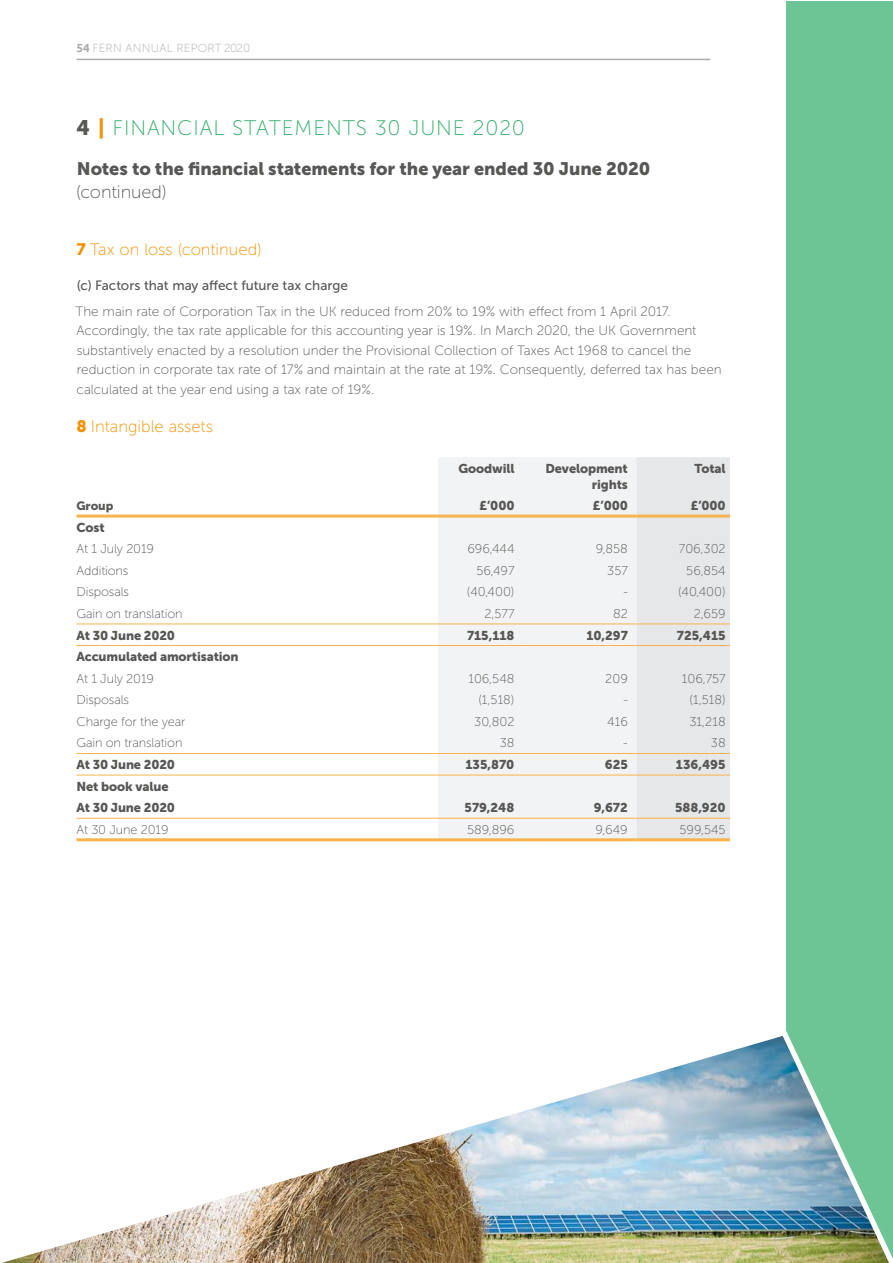
<style>
.page{position:relative;width:893px;height:1263px;background:#fff}
.page>*{position:absolute;margin:0;border:0;box-sizing:border-box;transform-origin:0 0}
.t1{font:21px "Museo Sans 100";letter-spacing:.04em;color:#2fab66}
.t2{font:18px/22.5px "Museo Sans 900";letter-spacing:-.005em;color:#575756}
.t3{font:16.5px "Museo Sans 100";color:#f39200}
.t4{font:13.5px/19.5px "Museo Sans 100";color:#575756}
.t5{font:13.5px "Museo Sans 500";letter-spacing:-.005em;color:#575756}
.t6{font:12.75px "Museo Sans 100";letter-spacing:-.01em;color:#575756}
.t7{font:12.75px/15.8px "Museo Sans 900";letter-spacing:-.01em;color:#575756;text-align:right}
.t8{font:12px "Museo Sans 900";letter-spacing:-.01em;color:#575756}
.t9{font:11.7px "Museo Sans 100";letter-spacing:.02em;color:#ababab}
.s1{font-family:"Ubuntu";font-weight:700}
.s2{font-family:"Museo Sans 900";color:#575756}
.s3{font-family:"Museo Sans 900";color:#f39200}
.s4{font-family:"Museo Sans 100"}
.s5{font-family:"Museo Sans 900"}
</style>
<div class="page">
<div style="left:786px;top:1px;width:107px;height:1262px;background:#6dc494"></div>
<hr style="left:77px;top:59px;width:633px;height:1px;background:#ababab">
<img style="left:1px;top:1038px;width:773px;height:225px">
<img style="left:774px;top:1030px;width:119px;height:233px">
<div style="left:438px;top:457px;width:198px;height:381px;background:#f2f3f4"></div>
<div style="left:636px;top:457px;width:94px;height:381px;background:#e6e7e9"></div>
<hr style="left:77px;top:515px;width:361px;height:3px;background:#f7b34d">
<hr style="left:438px;top:515px;width:85px;height:3px;background:#f7b34d">
<hr style="left:523px;top:515px;width:113px;height:3px;background:#f7b34d">
<hr style="left:636px;top:515px;width:94px;height:3px;background:#f7b34d">
<hr style="left:77px;top:838px;width:361px;height:3px;background:#f7b34d">
<hr style="left:438px;top:838px;width:85px;height:3px;background:#f7b34d">
<hr style="left:523px;top:838px;width:113px;height:3px;background:#f7b34d">
<hr style="left:636px;top:838px;width:94px;height:3px;background:#f7b34d">
<hr style="left:77px;top:623px;width:361px;height:1px;background:#f7b34d">
<hr style="left:438px;top:623px;width:85px;height:1px;background:#f7b34d">
<hr style="left:523px;top:623px;width:113px;height:1px;background:#f7b34d">
<hr style="left:636px;top:623px;width:94px;height:1px;background:#f7b34d">
<hr style="left:77px;top:645px;width:361px;height:1px;background:#f7b34d">
<hr style="left:438px;top:645px;width:85px;height:1px;background:#f7b34d">
<hr style="left:523px;top:645px;width:113px;height:1px;background:#f7b34d">
<hr style="left:636px;top:645px;width:94px;height:1px;background:#f7b34d">
<hr style="left:77px;top:753px;width:361px;height:1px;background:#f7b34d">
<hr style="left:438px;top:753px;width:85px;height:1px;background:#f7b34d">
<hr style="left:523px;top:753px;width:113px;height:1px;background:#f7b34d">
<hr style="left:636px;top:753px;width:94px;height:1px;background:#f7b34d">
<hr style="left:77px;top:775px;width:361px;height:1px;background:#f7b34d">
<hr style="left:438px;top:775px;width:85px;height:1px;background:#f7b34d">
<hr style="left:523px;top:775px;width:113px;height:1px;background:#f7b34d">
<hr style="left:636px;top:775px;width:94px;height:1px;background:#f7b34d">
<hr style="left:77px;top:818px;width:361px;height:1px;background:#f7b34d">
<hr style="left:438px;top:818px;width:85px;height:1px;background:#f7b34d">
<hr style="left:523px;top:818px;width:113px;height:1px;background:#f7b34d">
<hr style="left:636px;top:818px;width:94px;height:1px;background:#f7b34d">
<p class="t9" style="left:77px;top:42px;width:175px"><span class="s1">54</span> FERN ANNUAL REPORT 2020</p>
<p class="t1" style="left:76px;top:116px;width:450px"><span class="s2">4</span> <span class="s3">|</span> FINANCIAL STATEMENTS 30 JUNE 2020</p>
<h3 class="t2" style="left:76px;top:158px;width:576px">Notes to the financial statements for the year ended 30 June 2020 <span class="s4">(continued)</span></h3>
<p class="t3" style="left:77px;top:240px;width:187px"><span class="s5">7</span> Tax on loss (continued)</p>
<p class="t5" style="left:77px;top:278px;width:273px">(c) Factors that may affect future tax charge</p>
<p class="t4" style="left:75px;top:302px;width:648px">The main rate of Corporation Tax in the UK reduced from 20% to 19% with effect from 1 April 2017.<br>Accordingly, the tax rate applicable for this accounting year is 19%. In March 2020, the UK Government substantively enacted by a resolution under the Provisional Collection of Taxes Act 1968 to cancel the reduction in corporate tax rate of 17% and maintain at the rate at 19%. Consequently, deferred tax has been calculated at the year end using a tax rate of 19%.</p>
<p class="t3" style="left:77px;top:417px;width:138px"><span class="s5">8</span> Intangible assets</p>
<p class="t7" style="left:458px;top:460px;width:58px">Goodwill</p>
<p class="t7" style="left:545px;top:460px;width:84px">Development rights</p>
<p class="t7" style="left:694px;top:460px;width:33px">Total</p>
<p class="t8" style="left:77px;top:498px;width:38px">Group</p>
<p class="t7" style="left:480px;top:498px;width:36px">£’000</p>
<p class="t7" style="left:593px;top:498px;width:36px">£’000</p>
<p class="t7" style="left:691px;top:498px;width:36px">£’000</p>
<p class="t7" style="left:77px;top:519px;width:30px">Cost</p>
<p class="t6" style="left:77px;top:542px;width:79px">At 1 July 2019</p>
<p class="t6" style="left:467px;top:542px;width:49px">696,444</p>
<p class="t6" style="left:596px;top:542px;width:34px">9,858</p>
<p class="t6" style="left:679px;top:542px;width:48px">706,302</p>
<p class="t6" style="left:77px;top:564px;width:53px">Additions</p>
<p class="t6" style="left:476px;top:564px;width:40px">56,497</p>
<p class="t6" style="left:607px;top:564px;width:22px">357</p>
<p class="t6" style="left:686px;top:564px;width:41px">56,854</p>
<p class="t6" style="left:77px;top:585px;width:54px">Disposals</p>
<p class="t6" style="left:467px;top:585px;width:49px">(40,400)</p>
<p class="t6" style="left:623px;top:585px;width:6px">-</p>
<p class="t6" style="left:678px;top:585px;width:49px">(40,400)</p>
<p class="t6" style="left:77px;top:607px;width:108px">Gain on translation</p>
<p class="t6" style="left:484px;top:607px;width:32px">2,577</p>
<p class="t6" style="left:613px;top:607px;width:16px">82</p>
<p class="t6" style="left:694px;top:607px;width:33px">2,659</p>
<p class="t7" style="left:77px;top:627px;width:100px">At 30 June 2020</p>
<p class="t7" style="left:467px;top:627px;width:49px">715,118</p>
<p class="t7" style="left:586px;top:627px;width:43px">10,297</p>
<p class="t7" style="left:677px;top:627px;width:50px">725,415</p>
<p class="t7" style="left:77px;top:649px;width:164px">Accumulated amortisation</p>
<p class="t6" style="left:77px;top:671px;width:79px">At 1 July 2019</p>
<p class="t6" style="left:468px;top:671px;width:48px">106,548</p>
<p class="t6" style="left:605px;top:671px;width:24px">209</p>
<p class="t6" style="left:682px;top:671px;width:45px">106,757</p>
<p class="t6" style="left:77px;top:693px;width:54px">Disposals</p>
<p class="t6" style="left:478px;top:693px;width:38px">(1,518)</p>
<p class="t6" style="left:623px;top:693px;width:6px">-</p>
<p class="t6" style="left:690px;top:693px;width:38px">(1,518)</p>
<p class="t6" style="left:76px;top:715px;width:110px">Charge for the year</p>
<p class="t6" style="left:474px;top:715px;width:42px">30,802</p>
<p class="t6" style="left:607px;top:715px;width:22px">416</p>
<p class="t6" style="left:689px;top:715px;width:38px">31,218</p>
<p class="t6" style="left:76px;top:736px;width:108px">Gain on translation</p>
<p class="t6" style="left:500px;top:736px;width:16px">38</p>
<p class="t6" style="left:623px;top:736px;width:6px">-</p>
<p class="t6" style="left:711px;top:736px;width:16px">38</p>
<p class="t7" style="left:76px;top:757px;width:100px">At 30 June 2020</p>
<p class="t7" style="left:465px;top:757px;width:51px">135,870</p>
<p class="t7" style="left:605px;top:757px;width:25px">625</p>
<p class="t7" style="left:676px;top:757px;width:51px">136,495</p>
<p class="t7" style="left:76px;top:778px;width:94px">Net book value</p>
<p class="t7" style="left:76px;top:800px;width:100px">At 30 June 2020</p>
<p class="t7" style="left:465px;top:800px;width:51px">579,248</p>
<p class="t7" style="left:594px;top:800px;width:36px">9,672</p>
<p class="t7" style="left:675px;top:800px;width:52px">588,920</p>
<p class="t6" style="left:76px;top:823px;width:94px">At 30 June 2019</p>
<p class="t6" style="left:467px;top:823px;width:49px">589,896</p>
<p class="t6" style="left:596px;top:823px;width:34px">9,649</p>
<p class="t6" style="left:679px;top:823px;width:48px">599,545</p>
</div>
